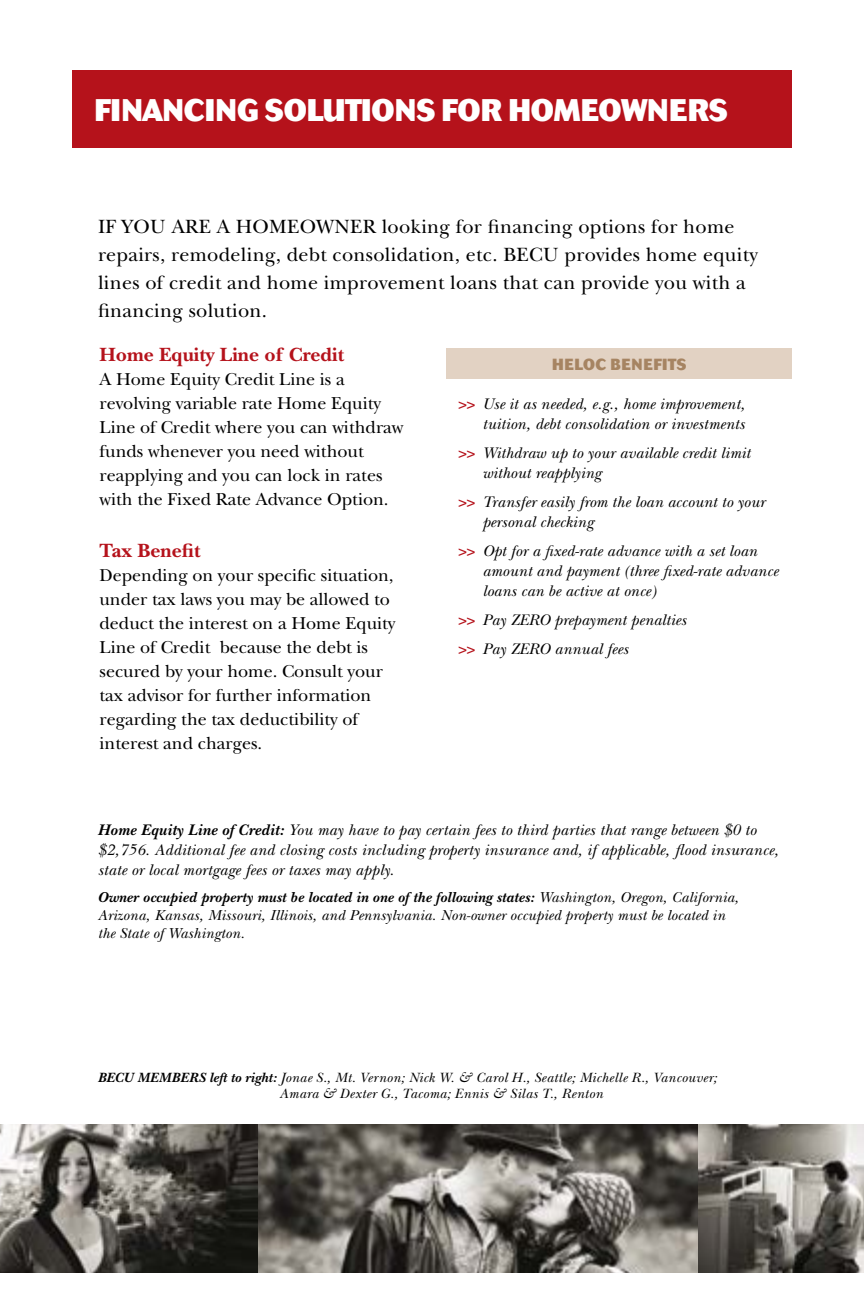
<style>
.page{position:relative;width:864px;height:1296px;background:#fff}
.page>*{position:absolute;margin:0;border:0;box-sizing:border-box;transform-origin:0 0}
.t1{font:800 31px "Cosmos";letter-spacing:-.005em;color:#fff;scale:.9 1}
.t2{font:20px/28px "New Baskerville Std";letter-spacing:.015em;color:#000}
.t3{font:700 20px "New Baskerville Std";color:#b5121b}
.t4{font:18px/24px "New Baskerville Std";color:#000}
.t5{font:italic 16px/20px "New Baskerville Std";letter-spacing:.01em;color:#000}
.t6{font:800 16px "Cosmos";letter-spacing:.05em;color:#a68462;scale:.9 1}
.t7{font:italic 15px/18px "New Baskerville Std";letter-spacing:.015em;color:#000}
.t8{font:italic 14px/16px "New Baskerville Std";letter-spacing:.03em;color:#000}
.s1{font-weight:700;font-style:normal;color:#b5121b}
.s2{font-weight:700}
</style>
<div class="page">
<img style="left:258px;top:1124px;width:441px;height:149px">
<img style="left:699px;top:1124px;width:165px;height:149px">
<div style="left:72px;top:70px;width:720px;height:78px;background:#b5121b"></div>
<img style="left:0;top:1124px;width:258px;height:149px">
<div style="left:446px;top:348px;width:346px;height:31px;background:#e2d2c3"></div>
<h1 class="t1" style="left:94px;top:92px;width:705px">FINANCING SOLUTIONS FOR HOMEOWNERS</h1>
<p class="t2" style="left:98px;top:213px;width:661px">IF YOU ARE A HOMEOWNER looking for financing options for home repairs, remodeling, debt consolidation, etc. BECU provides home equity lines of credit and home improvement loans that can provide you with a financing solution.</p>
<p class="t3" style="left:100px;top:343px;width:246px">Home Equity Line of Credit</p>
<p class="t4" style="left:100px;top:368px;width:305px">A Home Equity Credit Line is a revolving variable rate Home Equity Line of Credit where you can withdraw funds whenever you need without reapplying and you can lock in rates with the Fixed Rate Advance Option.</p>
<p class="t3" style="left:100px;top:539px;width:102px">Tax Benefit</p>
<p class="t4" style="left:100px;top:564px;width:297px">Depending on your specific situation, under tax laws you may be allowed to deduct the interest on a Home Equity Line of Credit because the debt is secured by your home. Consult your tax advisor for further information regarding the tax deductibility of interest and charges.</p>
<p class="t6" style="left:552px;top:354px;width:150px">HELOC BENEFITS</p>
<p class="t5" style="left:458px;top:394px;width:288px;text-align:right"><span class="s1">&gt;&gt;</span> Use it as needed, e.g., home improvement, tuition, debt consolidation or investments</p>
<p class="t5" style="left:482px;top:443px;width:269px;text-indent:-24px"><span class="s1">&gt;&gt;</span> Withdraw up to your available credit limit without reapplying</p>
<p class="t5" style="left:482px;top:492px;width:284px;text-indent:-24px"><span class="s1">&gt;&gt;</span> Transfer easily from the loan account to your personal checking</p>
<p class="t5" style="left:482px;top:541px;width:297px;text-indent:-24px"><span class="s1">&gt;&gt;</span> Opt for a fixed-rate advance with a set loan amount and payment (three fixed-rate advance loans can be active at once)</p>
<p class="t5" style="left:458px;top:605px;width:229px;line-height:29px"><span class="s1">&gt;&gt;</span> Pay ZERO prepayment penalties <span class="s1">&gt;&gt;</span> Pay ZERO annual fees</p>
<p class="t5" style="left:98px;top:820px;width:682px"><span class="s2">Home Equity Line of Credit:</span> You may have to pay certain fees to third parties that range between $0 to $2,756. Additional fee and closing costs including property insurance and, if applicable, flood insurance, state or local mortgage fees or taxes may apply.</p>
<p class="t7" style="left:98px;top:888px;width:642px"><span class="s2">Owner occupied property must be located in one of the following states:</span> Washington, Oregon, California,<br>Arizona, Kansas, Missouri, Illinois, and Pennsylvania. Non-owner occupied property must be located in the State of Washington.</p>
<p class="t8" style="left:280px;top:1069px;width:439px;text-indent:-182px"><span class="s2">BECU MEMBERS left to right:</span> Jonae S., Mt. Vernon; Nick W. &amp; Carol H., Seattle; Michelle R., Vancouver;<br>Amara &amp; Dexter G., Tacoma; Ennis &amp; Silas T., Renton</p>
</div>
